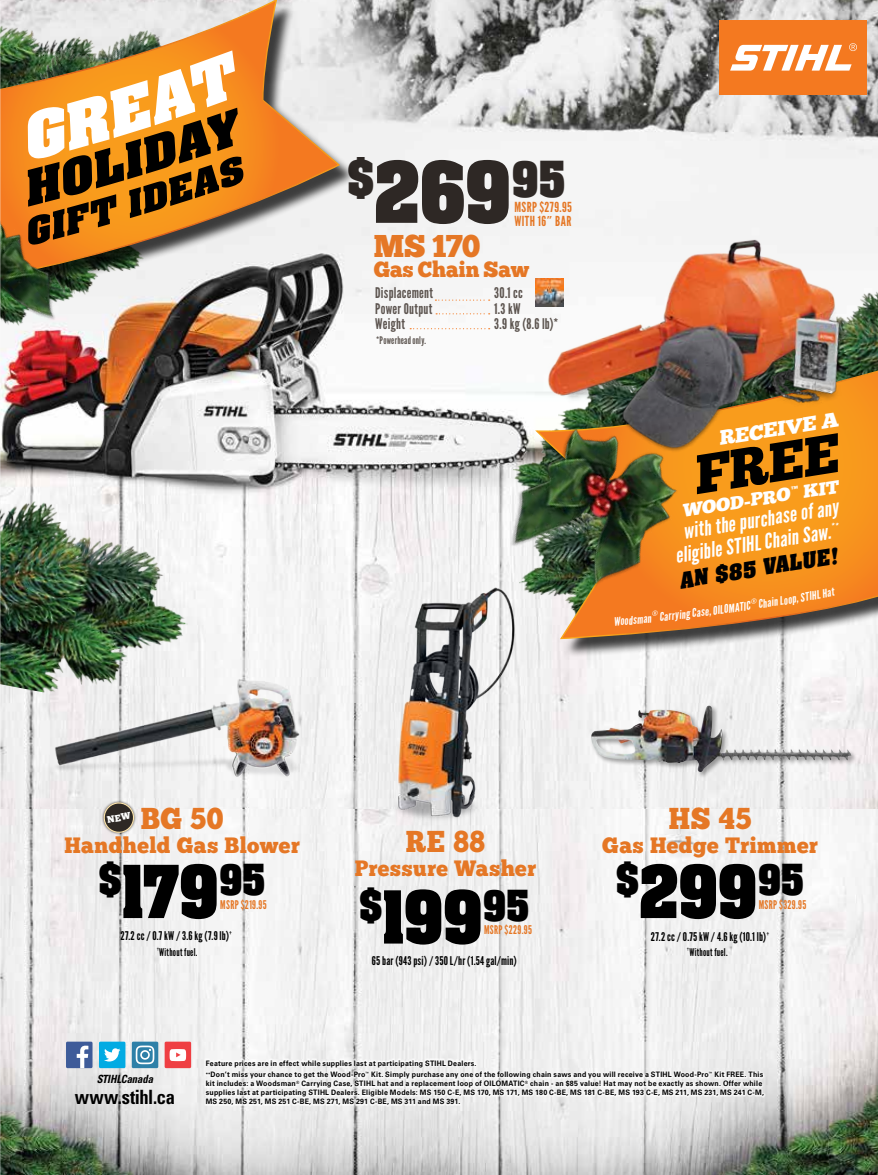
<style>
.page{position:relative;width:878px;height:1175px;background:#fff}
.page>*{position:absolute;margin:0;border:0;box-sizing:border-box;transform-origin:0 0}
.t1{font:italic 54.75px "Chunk Five";color:#000}
.t2{font:54px "Aachen Bold Plain";color:#2e2825;scale:.91 1}
.t3{font:46.5px "Aachen Bold Plain";color:#000;scale:.91 1}
.t4{font:31.5px "Chunk Five";color:#e57725;scale:.96 1}
.t5{font:30.15px "Chunk Five";letter-spacing:.02em;color:#e57725;scale:.92 1}
.t6{font:italic 24.3px "Aachen Bold Plain";color:#000}
.t7{font:22.2px "Chunk Five";letter-spacing:.025em;color:#e57725;scale:.96 1}
.t8{font:22.05px "Chunk Five";color:#e57725;scale:.96 1}
.t9{font:italic 21px/22.6px "League Gothic";color:#fff;text-align:center;scale:1.06 1}
.t10{font:italic 20.4px "Chunk Five";color:#fff;scale:1.06 1}
.t11{font:700 condensed 19.65px "Univers LT Std";letter-spacing:-.015em;color:#000;scale:.94 1}
.t12{font:italic 18.3px "Chunk Five";color:#fff;scale:1.06 1}
.t13{font:14.7px "League Gothic";letter-spacing:.02em;color:#5c544f}
.t14{font:13.8px/13.8px "League Gothic";letter-spacing:.03em;color:#e57725}
.t15{font:12px "League Gothic";letter-spacing:.02em;color:#000}
.t16{font:12px "League Gothic";letter-spacing:.03em;color:#e57725;scale:.94 1}
.t17{font:italic 11.85px "League Gothic";color:#fff;scale:1.04 1}
.t18{font:italic 11.7px "League Gothic";color:#fff;scale:1.05 1}
.t19{font:italic 11.7px "League Gothic";color:#fff;scale:1.04 1}
.t20{font:italic 11.7px "League Gothic";color:#fff;scale:1.06 1}
.t21{font:italic 700 condensed 11.25px "Univers LT Std";letter-spacing:-.005em;color:#000;scale:.94 1}
.t22{font:10.65px "League Gothic";letter-spacing:.025em;color:#000;scale:.94 1}
.t23{font:10.5px "League Gothic";letter-spacing:.02em;color:#5c544f;scale:.94 1}
.t24{font:700 7.5px/9px "Univers LT Std";letter-spacing:.03em;color:#000;scale:.94 1}
.s1{font-size:92.55px}
.s2{font-family:"Univers LT Std";font-stretch:condensed}
.s3{font-size:11.7px}
.s4{font-size:79.8px}
.s5{font-family:"League Gothic";font-weight:400}
</style>
<div class="page">
<img style="left:1px;top:0;width:877px;height:810px">
<img style="left:1px;top:810px;width:877px;height:364px">
<div style="left:719px;top:20px;width:147px;height:74px;background:#f47920"></div>
<svg style="left:730px;top:43px;width:126px;height:28px"></svg>
<svg style="left:865px;top:94px;width:6px;height:5px"></svg>
<div style="left:101px;top:800px;width:36px;height:35px;background:#2e2825;opacity:.75"></div>
<img style="left:49px;top:673px;width:256px;height:106px">
<img style="left:341px;top:541px;width:196px;height:294px">
<div style="left:590px;top:704px;width:267px;height:74px;background:#000;opacity:.35"></div>
<img style="left:590px;top:708px;width:167px;height:64px">
<svg style="left:435px;top:299px;width:54px;height:2px"></svg>
<svg style="left:436px;top:313px;width:53px;height:1px"></svg>
<svg style="left:410px;top:328px;width:79px;height:1px"></svg>
<img style="left:844px;top:275px;width:34px;height:77px">
<img style="left:492px;top:611px;width:47px;height:35px">
<img style="left:84px;top:322px;width:20px;height:31px">
<img style="left:1px;top:475px;width:211px;height:241px">
<img style="left:84px;top:302px;width:86px;height:20px">
<div style="left:204px;top:1058px;width:561px;height:49px;background:#fff;opacity:.75"></div>
<div style="left:165px;top:1041px;width:26px;height:27px;background:#ef3f43"></div>
<div style="left:132px;top:1041px;width:26px;height:27px;background:#2e80a8"></div>
<div style="left:99px;top:1041px;width:26px;height:27px;background:#02abe3"></div>
<svg style="left:170px;top:1049px;width:16px;height:12px"></svg>
<svg style="left:104px;top:1048px;width:16px;height:13px"></svg>
<svg style="left:136px;top:1045px;width:18px;height:19px"></svg>
<div style="left:66px;top:1041px;width:26px;height:27px;background:#3e5b99"></div>
<svg style="left:77px;top:1045px;width:11px;height:23px"></svg>
<div style="left:539px;top:356px;width:339px;height:301px;background:#000;opacity:.75"></div>
<svg style="left:535px;top:352px;width:343px;height:291px;background:#e49334"></svg>
<div style="left:0;top:2px;width:357px;height:300px;background:#000;opacity:.75"></div>
<svg style="left:1px;top:0;width:339px;height:285px"></svg>
<img style="left:491px;top:398px;width:210px;height:213px">
<img style="left:1px;top:203px;width:83px;height:170px">
<img style="left:532px;top:233px;width:312px;height:222px">
<img style="left:0;top:738px;width:1px;height:436px">
<img style="left:0;top:0;width:1px;height:447px">
<img style="left:0;top:447px;width:1px;height:291px">
<svg style="left:103px;top:801px;width:32px;height:32px"></svg>
<svg style="left:652px;top:610px;width:12px;height:11px"></svg>
<svg style="left:751px;top:598px;width:5px;height:6px"></svg>
<svg style="left:822px;top:587px;width:12px;height:11px"></svg>
<svg style="left:28px;top:50px;width:216px;height:197px;background:#e89224"></svg>
<h2 class="t2" style="left:347px;top:149px;width:243px">$<span class="s1">269</span>95</h2>
<h3 class="t14" style="left:514px;top:200px;width:59px">MSRP $279.95<br>WITH 16<span class="s2">”</span> BAR</h3>
<h3 class="t4" style="left:374px;top:227px;width:113px">MS 170</h3>
<h3 class="t8" style="left:374px;top:256px;width:163px">Gas Chain Saw</h3>
<h3 class="t13" style="left:375px;top:284px;width:59px">Displacement</h3>
<h3 class="t13" style="left:494px;top:284px;width:30px">30.1 cc</h3>
<h3 class="t13" style="left:375px;top:300px;width:59px">Power Output</h3>
<h3 class="t13" style="left:494px;top:300px;width:28px">1.3 kW</h3>
<h3 class="t13" style="left:375px;top:315px;width:31px">Weight</h3>
<h3 class="t13" style="left:494px;top:315px;width:66px">3.9 kg (8.6 lb)*</h3>
<h3 class="t23" style="left:376px;top:334px;width:54px">*Powerhead only.</h3>
<h3 class="t10" style="left:716px;top:426px;width:116px;rotate:-9deg">RECEIVE A</h3>
<h1 class="t1" style="left:687px;top:443px;width:147px;rotate:-9deg">FREE</h1>
<h3 class="t12" style="left:680px;top:500px;width:150px;rotate:-9deg">WOOD-PRO<sup>™</sup> KIT</h3>
<h3 class="t9" style="left:670px;top:522px;width:160px;rotate:-9deg">with the purchase of any eligible STIHL Chain Saw.<sup>**</sup></h3>
<h3 class="t6" style="left:677px;top:567px;width:162px;rotate:-9deg">AN $85 VALUE!</h3>
<h3 class="t17" style="left:613px;top:615px;width:38px;rotate:-6deg">Wood<span class="s3">sman</span></h3>
<h3 class="t19" style="left:663px;top:610px;width:53px;rotate:-7deg">arryingCase,O</h3>
<h3 class="t18" style="left:716px;top:603px;width:33px;rotate:-8deg">ILOMATIC</h3>
<h3 class="t18" style="left:757px;top:597px;width:38px;rotate:-9deg">ChainLoop</h3>
<h3 class="t20" style="left:795px;top:591px;width:24px;rotate:-10deg">, STIHL</h3>
<h3 class="t5" style="left:141px;top:800px;width:92px">BG 50</h3>
<h3 class="t7" style="left:64px;top:832px;width:247px">Handheld Gas Blower</h3>
<h3 class="t5" style="left:406px;top:823px;width:88px">RE 88</h3>
<h3 class="t7" style="left:355px;top:854px;width:191px">Pressure Washer</h3>
<h3 class="t3" style="left:98px;top:854px;width:186px">$<span class="s4">179</span>95</h3>
<h3 class="t3" style="left:359px;top:879px;width:190px">$<span class="s4">199</span>95</h3>
<h3 class="t16" style="left:220px;top:897px;width:51px">MSRP $219.95</h3>
<h3 class="t16" style="left:484px;top:923px;width:52px">MSRP $229.95</h3>
<h3 class="t15" style="left:120px;top:928px;width:113px">27.2 cc / 0.7 kW / 3.6 kg (7.9 lb)<sup>†</sup></h3>
<h3 class="t5" style="left:668px;top:800px;width:92px">HS 45</h3>
<h3 class="t7" style="left:602px;top:832px;width:226px">Gas Hedge Trimmer</h3>
<h3 class="t3" style="left:615px;top:854px;width:209px">$<span class="s4">299</span>95</h3>
<h3 class="t16" style="left:758px;top:897px;width:52px">MSRP $329.95</h3>
<h3 class="t15" style="left:651px;top:929px;width:120px">27.2 cc / 0.75 kW / 4.6 kg (10.1 lb)<sup>†</sup></h3>
<h3 class="t22" style="left:157px;top:945px;width:45px"><sup>†</sup>Without fuel.</h3>
<h3 class="t22" style="left:686px;top:945px;width:45px"><sup>†</sup>Without fuel.</h3>
<h3 class="t15" style="left:372px;top:953px;width:146px">65 bar (943 psi) / 350 L/hr (1.54 gal/min)</h3>
<h3 class="t21" style="left:97px;top:1071px;width:61px">STIHLCanada</h3>
<h3 class="t11" style="left:75px;top:1085px;width:108px">www.stihl.ca</h3>
<p class="t24" style="left:206px;top:1057px;width:594px;line-height:11.7px">Feature prices are in effect while supplies last at participating STIHL Dealers.<br><span class="s5">**</span>Don’t miss your chance to get the Wood-Pro<sup>™</sup> Kit. Simply purchase any one of the following chain saws and you will receive a STIHL Wood-Pro<sup>™</sup> Kit FREE. This</p>
<p class="t24" style="left:206px;top:1079px;width:595px">kit includes: a Woodsman<sup>®</sup> Carrying Case, STIHL hat and a replacement loop of OILOMATIC<sup>®</sup> chain - an $85 value! Hat may not be exactly as shown. Offer while supplies last at participating STIHL Dealers. Eligible Models: MS 150 C-E, MS 170, MS 171, MS 180 C-BE, MS 181 C-BE, MS 193 C-E, MS 211, MS 231, MS 241 C-M,<br>MS 250, MS 251, MS 251 C-BE, MS 271, MS 291 C-BE, MS 311 and MS 391.</p>
</div>
